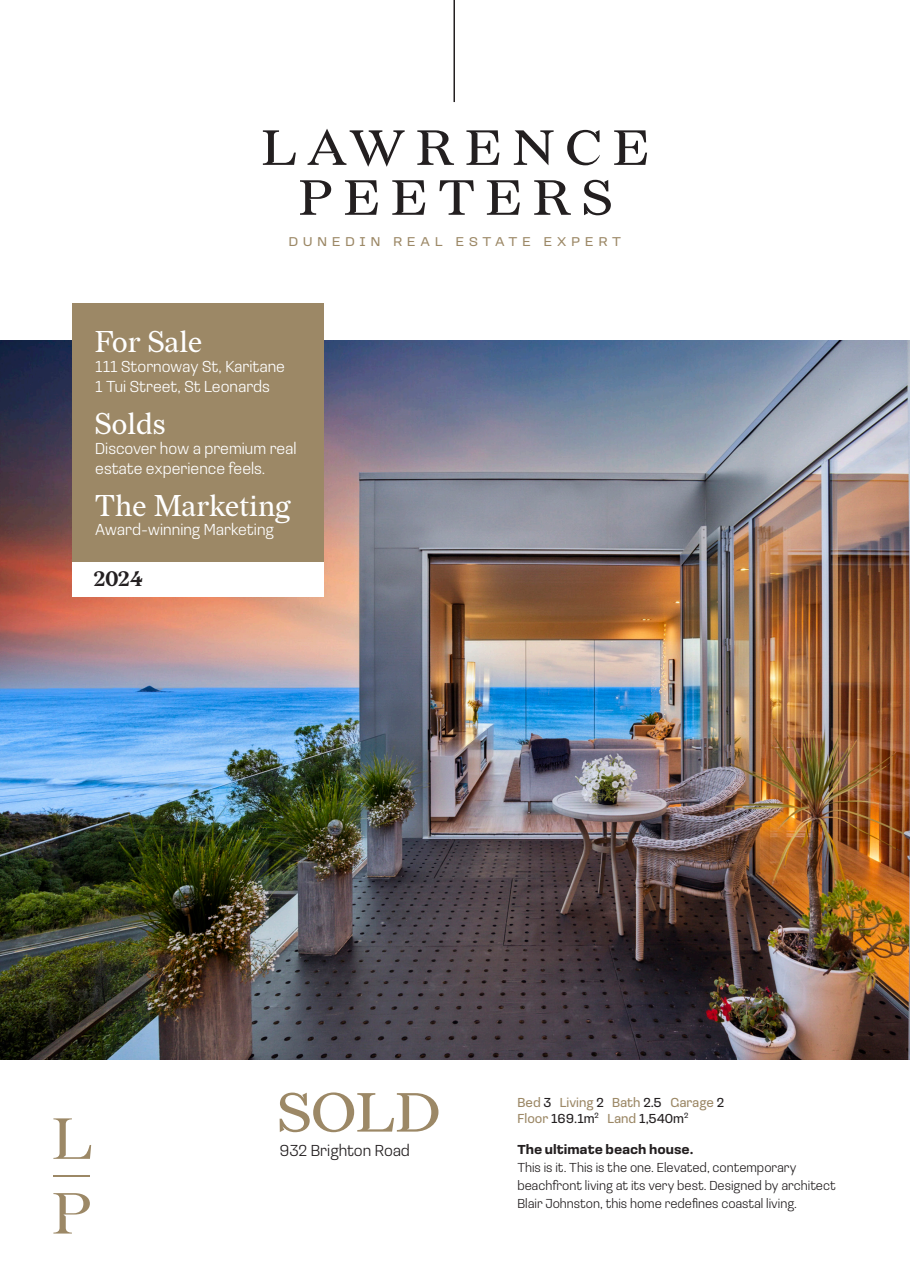
<style>
.page{position:relative;width:910px;height:1280px;background:#fff}
.page>*{position:absolute;margin:0;border:0;box-sizing:border-box;transform-origin:0 0}
.t1{font:30px "Redaction";color:#fff}
.t2{font:700 21px "Redaction";color:#231f20}
.t3{font:300 16.5px/19.8px "Loos Normal";color:#fff}
.t4{font:300 16.5px "Loos Normal";color:#231f20}
.t5{font:300 13.5px/18px "Loos Normal";color:#231f20}
.t6{font:13.5px "Loos Normal";color:#9c8866}
.t7{font:13.5px "Loos Normal";color:#231f20}
.t8{font:700 13.5px "Loos Normal";color:#231f20}
.t9{font:13.2px "Loos Wide";letter-spacing:.38em;color:#9c8866}
.s1{color:#231f20}
.s2{color:#9c8866}
</style>
<div class="page">
<img style="left:0;top:341px;width:910px;height:718px">
<svg style="left:263px;top:130px;width:33px;height:35px"></svg>
<svg style="left:307px;top:129px;width:98px;height:38px"></svg>
<svg style="left:417px;top:130px;width:37px;height:35px"></svg>
<svg style="left:466px;top:130px;width:33px;height:35px"></svg>
<svg style="left:514px;top:130px;width:40px;height:35px"></svg>
<svg style="left:567px;top:130px;width:33px;height:35px"></svg>
<svg style="left:614px;top:130px;width:33px;height:35px"></svg>
<svg style="left:300px;top:180px;width:31px;height:35px"></svg>
<svg style="left:345px;top:180px;width:33px;height:35px"></svg>
<svg style="left:392px;top:180px;width:33px;height:35px"></svg>
<svg style="left:439px;top:180px;width:35px;height:35px"></svg>
<svg style="left:487px;top:180px;width:33px;height:35px"></svg>
<svg style="left:534px;top:180px;width:37px;height:35px"></svg>
<svg style="left:584px;top:180px;width:27px;height:35px"></svg>
<hr style="left:453px;top:0;width:2px;height:102px;background:#231f20">
<div style="left:72px;top:303px;width:251px;height:259px;background:#9c8866"></div>
<div style="left:72px;top:562px;width:251px;height:34px;background:#fff"></div>
<hr style="left:53px;top:1175px;width:37px;height:1px;background:#9c8866">
<svg style="left:53px;top:1118px;width:38px;height:41px"></svg>
<svg style="left:53px;top:1193px;width:37px;height:40px"></svg>
<svg style="left:280px;top:1092px;width:158px;height:40px"></svg>
<p class="t9" style="left:289px;top:232px;width:334px">DUNEDIN REAL ESTATE EXPERT</p>
<p class="t1" style="left:95px;top:324px;width:109px">For Sale</p>
<p class="t3" style="left:95px;top:356px;width:191px">111 Stornoway St, Karitane</p>
<p class="t3" style="left:95px;top:376px;width:176px">1 Tui Street, St Leonards</p>
<p class="t1" style="left:95px;top:405px;width:72px">Solds</p>
<p class="t3" style="left:95px;top:437px;width:203px">Discover how a premium real estate experience feels.</p>
<p class="t1" style="left:95px;top:487px;width:196px">The Marketing</p>
<p class="t3" style="left:95px;top:519px;width:180px">Award-winning Marketing</p>
<p class="t2" style="left:94px;top:566px;width:51px">2024</p>
<p class="t4" style="left:280px;top:1139px;width:132px">932 Brighton Road</p>
<p class="t6" style="left:517px;top:1092px;width:208px">Bed <span class="s1">3</span> Living <span class="s1">2</span> Bath <span class="s1">2.5</span> Garage <span class="s1">2</span></p>
<p class="t7" style="left:517px;top:1109px;width:173px"><span class="s2">Floor</span> 169.1m<sup>2</sup> <span class="s2">Land</span> 1,540m<sup>2</sup></p>
<p class="t8" style="left:517px;top:1140px;width:178px">The ultimate beach house.</p>
<p class="t5" style="left:517px;top:1158px;width:320px">This is it. This is the one. Elevated, contemporary beachfront living at its very best. Designed by architect<br>Blair Johnston, this home redefines coastal living.</p>
</div>
